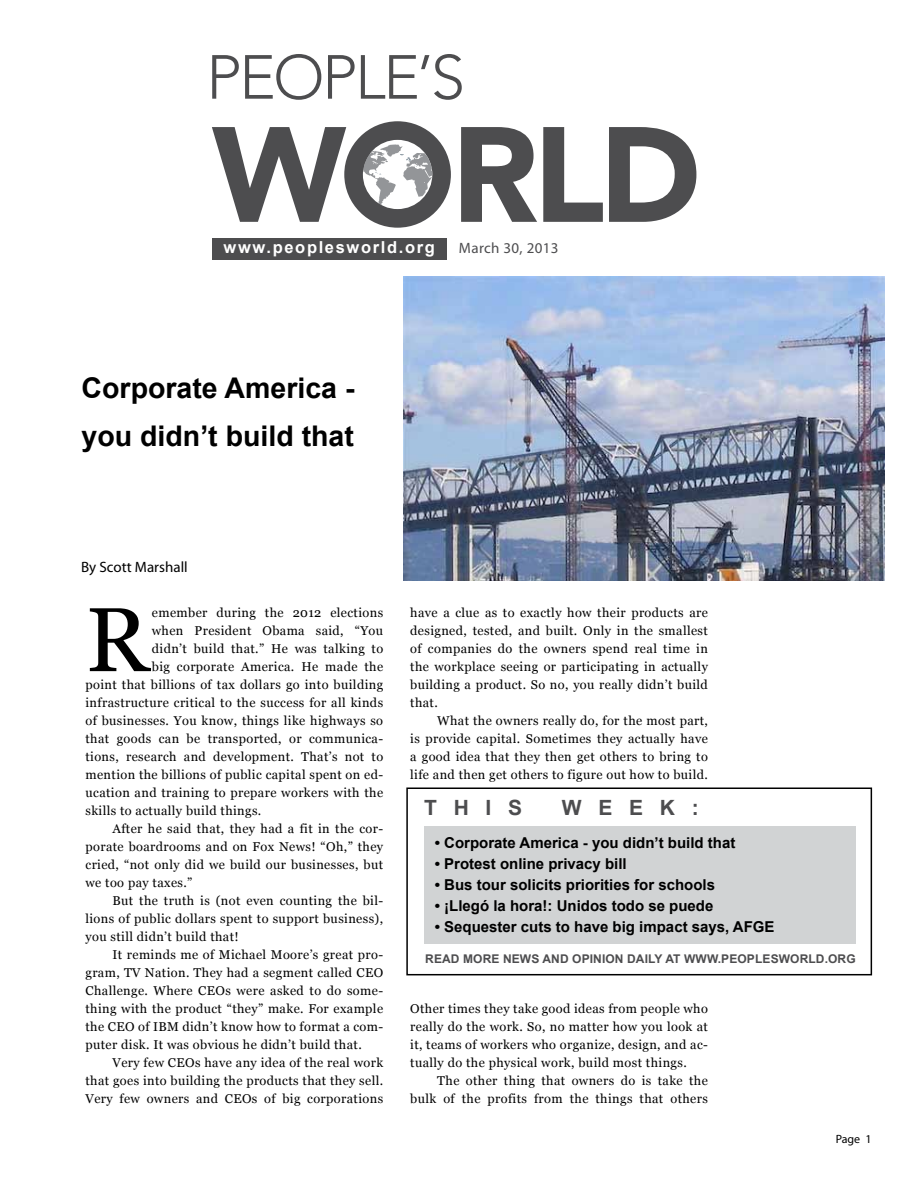
<style>
.page{position:relative;width:918px;height:1188px;background:#fff}
.page>*{position:absolute;margin:0;border:0;box-sizing:border-box;transform-origin:0 0}
.t1{font:90.75px "Georgia";color:#000}
.t2{font:700 28.5px/48px "Arial";color:#000}
.t3{font:700 21px "Arial";letter-spacing:.8em;color:#4d4d4f}
.t4{font:700 16.5px "Arial";letter-spacing:.1em;color:#fff}
.t5{font:700 15px "Arial";color:#000}
.t6{font:15px "Myriad Pro";color:#000}
.t7{font:15px "Myriad Pro";letter-spacing:.025em;color:#4d4d4f}
.t8{font:12.75px/18px "Georgia";letter-spacing:.03em;color:#000;text-align:justify}
.t9{font:700 12px "Arial";letter-spacing:.01em;color:#4d4d4f}
.t10{font:12px "Myriad Pro";color:#000}
</style>
<div class="page">
<div style="left:212px;top:238px;width:235px;height:21px;background:#4d4d4f"></div>
<svg style="left:212px;top:55px;width:27px;height:44px"></svg>
<svg style="left:245px;top:54px;width:76px;height:46px"></svg>
<svg style="left:328px;top:55px;width:27px;height:44px"></svg>
<svg style="left:361px;top:54px;width:101px;height:46px"></svg>
<svg style="left:461px;top:127px;width:76px;height:95px"></svg>
<svg style="left:543px;top:127px;width:60px;height:95px"></svg>
<svg style="left:609px;top:127px;width:87px;height:95px"></svg>
<svg style="left:212px;top:121px;width:239px;height:107px"></svg>
<div style="left:424px;top:826px;width:432px;height:118px;background:#d1d3d4"></div>
<div style="left:406px;top:788px;width:466px;height:187px;border:2px solid #000"></div>
<img style="left:404px;top:276px;width:481px;height:304px">
<p class="t4" style="left:224px;top:237px;width:213px">www.peoplesworld.org</p>
<p class="t7" style="left:459px;top:239px;width:101px">March 30, 2013</p>
<h2 class="t2" style="left:82px;top:365px;width:274px">Corporate America - you didn’t build that</h2>
<p class="t6" style="left:81px;top:558px;width:108px">By Scott Marshall</p>
<h1 class="t1" style="left:86px;top:585px;width:65px">R</h1>
<p class="t8" style="left:152px;top:604px;width:233px">emember during the 2012 elections</p>
<p class="t8" style="left:152px;top:622px;width:233px">when President Obama said, “You</p>
<p class="t8" style="left:152px;top:640px;width:233px">didn’t build that.” He was talking to</p>
<p class="t8" style="left:152px;top:658px;width:233px">big corporate America. He made the</p>
<p class="t8" style="left:86px;top:676px;width:299px">point that billions of tax dollars go into building</p>
<p class="t8" style="left:86px;top:694px;width:299px">infrastructure critical to the success for all kinds</p>
<p class="t8" style="left:86px;top:712px;width:299px">of businesses. You know, things like highways so</p>
<p class="t8" style="left:86px;top:730px;width:299px">that goods can be transported, or communica-</p>
<p class="t8" style="left:86px;top:748px;width:299px">tions, research and development. That’s not to</p>
<p class="t8" style="left:86px;top:766px;width:299px">mention the billions of public capital spent on ed-</p>
<p class="t8" style="left:86px;top:784px;width:299px">ucation and training to prepare workers with the</p>
<p class="t8" style="left:86px;top:802px;width:177px">skills to actually build things.</p>
<p class="t8" style="left:113px;top:820px;width:272px">After he said that, they had a fit in the cor-</p>
<p class="t8" style="left:86px;top:838px;width:299px">porate boardrooms and on Fox News! “Oh,” they</p>
<p class="t8" style="left:86px;top:856px;width:299px">cried, “not only did we build our businesses, but</p>
<p class="t8" style="left:86px;top:874px;width:108px">we too pay taxes.”</p>
<p class="t8" style="left:113px;top:892px;width:272px">But the truth is (not even counting the bil-</p>
<p class="t8" style="left:86px;top:910px;width:299px">lions of public dollars spent to support business),</p>
<p class="t8" style="left:86px;top:928px;width:155px">you still didn’t build that!</p>
<p class="t8" style="left:113px;top:946px;width:272px">It reminds me of Michael Moore’s great pro-</p>
<p class="t8" style="left:86px;top:964px;width:299px">gram, TV Nation. They had a segment called CEO</p>
<p class="t8" style="left:86px;top:982px;width:299px">Challenge. Where CEOs were asked to do some-</p>
<p class="t8" style="left:86px;top:1000px;width:299px">thing with the product “they” make. For example</p>
<p class="t8" style="left:86px;top:1018px;width:299px">the CEO of IBM didn’t know how to format a com-</p>
<p class="t8" style="left:86px;top:1036px;width:278px">puter disk. It was obvious he didn’t build that.</p>
<p class="t8" style="left:113px;top:1054px;width:272px">Very few CEOs have any idea of the real work</p>
<p class="t8" style="left:86px;top:1072px;width:299px">that goes into building the products that they sell.</p>
<p class="t8" style="left:86px;top:1090px;width:299px">Very few owners and CEOs of big corporations</p>
<p class="t8" style="left:410px;top:604px;width:299px">have a clue as to exactly how their products are designed, tested, and built. Only in the smallest of companies do the owners spend real time in the workplace seeing or participating in actually building a product. So no, you really didn’t build that.</p>
<p class="t8" style="left:410px;top:712px;width:299px;text-indent:27px">What the owners really do, for the most part, is provide capital. Sometimes they actually have a good idea that they then get others to bring to life and then get others to figure out how to build.</p>
<h3 class="t3" style="left:424px;top:794px;width:100px">this</h3>
<h3 class="t3" style="left:562px;top:794px;width:139px">week:</h3>
<p class="t5" style="left:435px;top:833px;width:302px">• Corporate America - you didn’t build that</p>
<p class="t5" style="left:435px;top:854px;width:193px">• Protest online privacy bill</p>
<p class="t5" style="left:435px;top:875px;width:282px">• Bus tour solicits priorities for schools</p>
<p class="t5" style="left:435px;top:896px;width:280px">• ¡Llegó la hora!: Unidos todo se puede</p>
<p class="t5" style="left:435px;top:917px;width:341px">• Sequester cuts to have big impact says, AFGE</p>
<p class="t9" style="left:425px;top:951px;width:331px">read more news and opinion daily at www.peoples</p>
<p class="t9" style="left:779px;top:951px;width:76px">world.org</p>
<p class="t8" style="left:410px;top:1000px;width:299px">Other times they take good ideas from people who really do the work. So, no matter how you look at it, teams of workers who organize, design, and ac&shy;tually do the physical work, build most things.</p>
<p class="t8" style="left:410px;top:1072px;width:299px;text-align:right">The other thing that owners do is take the bulk of the profits from the things that others</p>
<p class="t10" style="left:836px;top:1132px;width:37px">Page 1</p>
</div>
